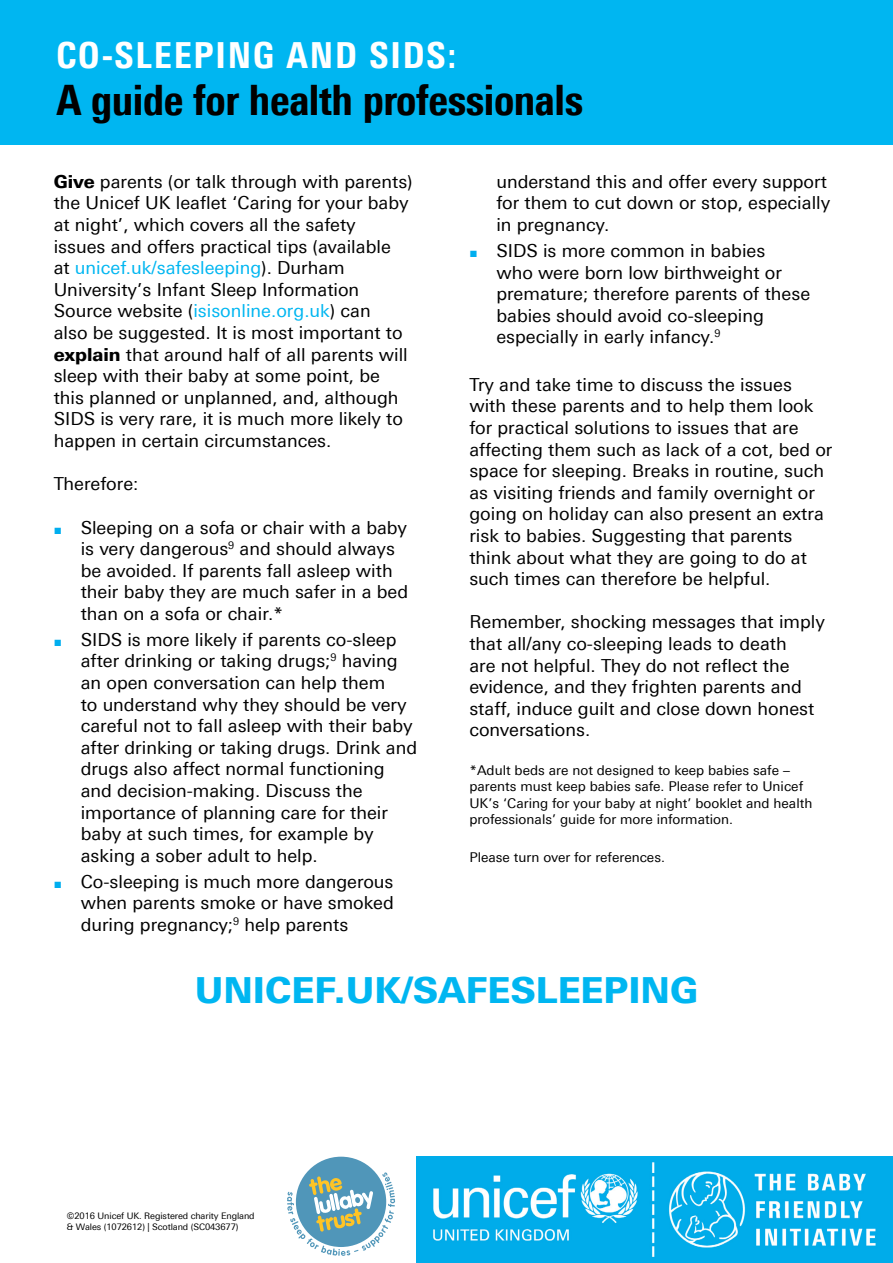
<style>
.page{position:relative;width:893px;height:1263px;background:#fff}
.page>*{position:absolute;margin:0;border:0;box-sizing:border-box;transform-origin:0 0}
.t1{font:800 condensed 42px "Univers Next Pro";letter-spacing:-.01em;color:#000}
.t2{font:800 36px "Univers Next Pro";color:#00b6f1}
.t3{font:800 condensed 36px "Univers Next Pro";letter-spacing:.05em;color:#fff}
.t4{font:18px/21.6px "Univers Next Pro";color:#000}
.t5{font:13.5px/16.5px "Univers Next Pro";color:#000}
.t6{font:9px/10.8px "Univers Next Pro";letter-spacing:-.01em;color:#000}
.s1{font-weight:800}
.s2{color:#00b6f1}
.s3{font-family:"Arial";font-size:13.5px;color:#00aeef}
</style>
<div class="page">
<div style="left:296px;top:1157px;width:90px;height:90px;background:#5096b9;border-radius:50%"></div>
<svg style="left:287px;top:1172px;width:108px;height:84px"></svg>
<img style="left:417px;top:1156px;width:476px;height:107px">
<div style="left:0;top:0;width:893px;height:145px;background:#00b6f1"></div>
<h2 class="t3" style="left:56px;top:34px;width:401px">CO-SLEEPING AND SIDS:</h2>
<h1 class="t1" style="left:56px;top:75px;width:528px">A guide for health professionals</h1>
<p class="t4" style="left:54px;top:171px;width:360px"><span class="s1">Give</span> parents (or talk through with parents) the Unicef UK leaflet ‘Caring for your baby at night’, which covers all the safety<br>issues and offers practical tips (available<br>at <span class="s2">unicef.uk/safesleeping</span>). Durham University’s Infant Sleep Information Source website (<span class="s2">isisonline.org.uk</span>) can<br>also be suggested. It is most important to <span class="s1">explain</span> that around half of all parents will sleep with their baby at some point, be this planned or unplanned, and, although SIDS is very rare, it is much more likely to happen in certain circumstances.</p>
<p class="t4" style="left:54px;top:473px;width:86px">Therefore:</p>
<p class="t4" style="left:81px;top:516px;width:329px;text-indent:-27px"><span class="s3">■</span> Sleeping on a sofa or chair with a baby is very dangerous<sup>9</sup> and should always be avoided. If parents fall asleep with their baby they are much safer in a bed than on a sofa or chair.*</p>
<p class="t4" style="left:81px;top:629px;width:338px;text-indent:-27px"><span class="s3">■</span> SIDS is more likely if parents co-sleep after drinking or taking drugs;<sup>9</sup> having an open conversation can help them<br>to understand why they should be very careful not to fall asleep with their baby after drinking or taking drugs. Drink and drugs also affect normal functioning and decision-making. Discuss the importance of planning care for their baby at such times, for example by asking a sober adult to help.</p>
<p class="t4" style="left:81px;top:870px;width:315px;text-align:justify;text-indent:-27px"><span class="s3">■</span> Co-sleeping is much more dangerous when parents smoke or have smoked during pregnancy;<sup>9</sup> help parents</p>
<p class="t4" style="left:496px;top:171px;width:335px">understand this and offer every support for them to cut down or stop, especially in pregnancy.</p>
<p class="t4" style="left:496px;top:240px;width:315px;text-indent:-27px"><span class="s3">■</span> SIDS is more common in babies<br>who were born low birthweight or premature; therefore parents of these babies should avoid co-sleeping especially in early infancy.<sup>9</sup></p>
<p class="t4" style="left:469px;top:374px;width:365px">Try and take time to discuss the issues with these parents and to help them look for practical solutions to issues that are affecting them such as lack of a cot, bed or space for sleeping. Breaks in routine, such as visiting friends and family overnight or going on holiday can also present an extra risk to babies. Suggesting that parents think about what they are going to do at such times can therefore be helpful.</p>
<p class="t4" style="left:469px;top:611px;width:357px">Remember, shocking messages that imply that all/any co-sleeping leads to death<br>are not helpful. They do not reflect the evidence, and they frighten parents and staff, induce guilt and close down honest conversations.</p>
<p class="t5" style="left:469px;top:761px;width:345px">*Adult beds are not designed to keep babies safe – parents must keep babies safe. Please refer to Unicef UK’s ‘Caring for your baby at night’ booklet and health professionals’ guide for more information.</p>
<p class="t5" style="left:469px;top:849px;width:197px">Please turn over for references.</p>
<h2 class="t2" style="left:195px;top:968px;width:505px">UNICEF.UK/SAFESLEEPING</h2>
<p class="t6" style="left:67px;top:1211px;width:189px">©2016 Unicef UK. Registered charity England &amp; Wales (1072612) | Scotland (SC043677)</p>
</div>
